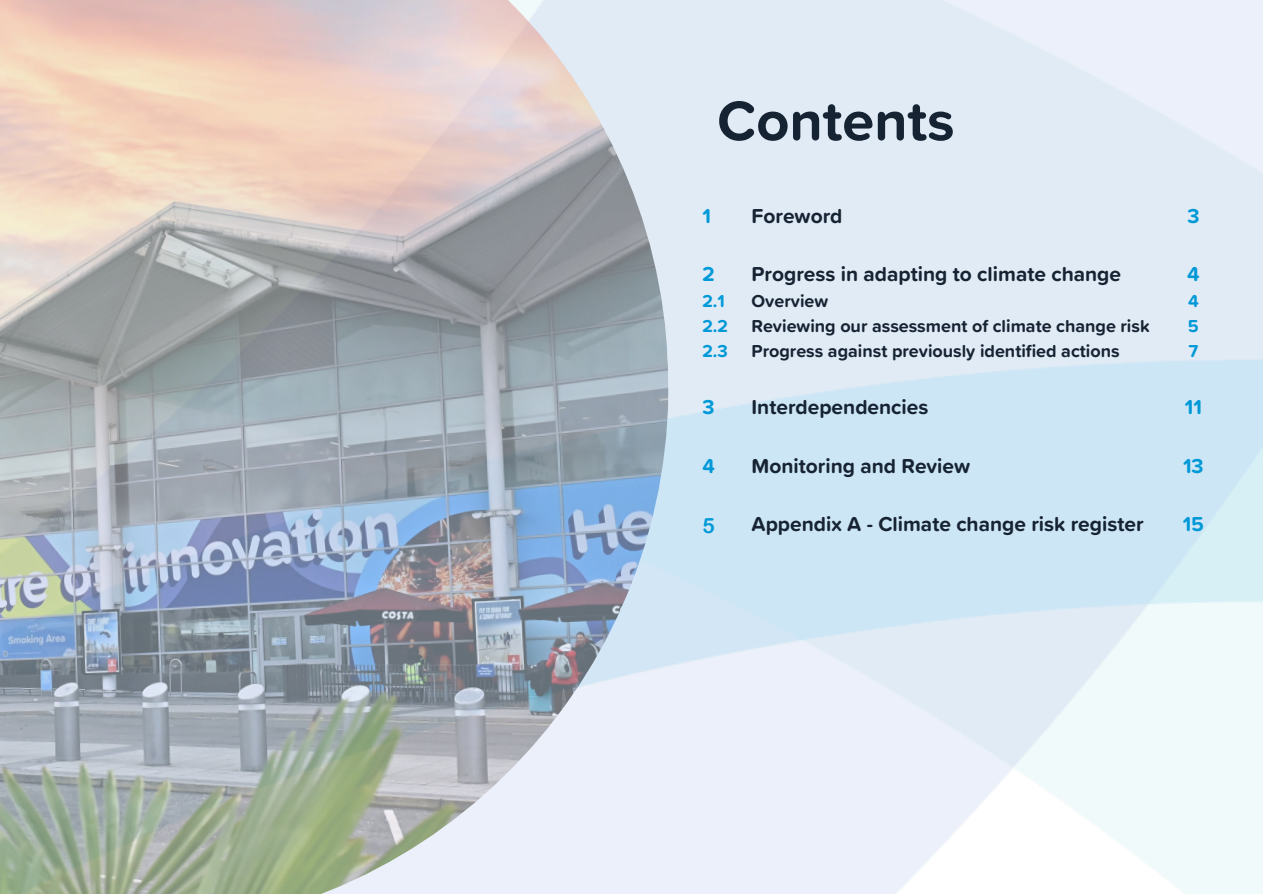
<style>
.page{position:relative;width:1263px;height:894px;background:#fff}
.page>*{position:absolute;margin:0;border:0;box-sizing:border-box;transform-origin:0 0}
.t1{font:700 57.75px "Proxima Soft";color:#162333}
.t2{font:700 21px "Proxima Soft";color:#162333}
.t3{font:700 21px "Proxima Soft";color:#0099d8}
.t4{font:700 21px "Arial Rounded MT Std";color:#0099d8}
.t5{font:700 17.85px "Proxima Soft";color:#162333}
.t6{font:700 17.85px/24.8px "Proxima Soft";color:#0099d8;text-align:justify}
</style>
<div class="page">
<img style="left:0;top:0;width:679px;height:893px">
<p class="t1" style="left:717px;top:94px;width:239px">Contents</p>
<p class="t3" style="left:702px;top:206px;width:10px">1</p>
<p class="t2" style="left:752px;top:206px;width:92px">Foreword</p>
<h2 class="t3" style="left:1187px;top:206px;width:14px">3</h2>
<p class="t3" style="left:702px;top:264px;width:14px">2</p>
<h2 class="t6" style="left:702px;top:289px;width:24px">2.1</h2>
<h2 class="t6" style="left:702px;top:314px;width:27px">2.2</h2>
<h2 class="t6" style="left:702px;top:339px;width:27px">2.3</h2>
<h2 class="t3" style="left:702px;top:397px;width:14px">3</h2>
<h2 class="t3" style="left:702px;top:456px;width:14px">4</h2>
<h2 class="t4" style="left:702px;top:513px;width:14px">5</h2>
<h1 class="t2" style="left:752px;top:264px;width:371px">Progress in adapting to climate change</h1>
<h2 class="t5" style="left:752px;top:293px;width:78px">Overview</h2>
<p class="t5" style="left:752px;top:317px;width:400px">Reviewing our assessment of climate change risk</p>
<p class="t5" style="left:752px;top:342px;width:370px">Progress against previously identified actions</p>
<p class="t2" style="left:752px;top:397px;width:178px">Interdependencies</p>
<p class="t2" style="left:752px;top:456px;width:220px">Monitoring and Review</p>
<h2 class="t2" style="left:752px;top:514px;width:393px">Appendix A - Climate change risk register</h2>
<h2 class="t3" style="left:1187px;top:264px;width:14px">4</h2>
<h2 class="t6" style="left:1188px;top:289px;width:12px">4<br>5<br>7</h2>
<h2 class="t3" style="left:1185px;top:397px;width:19px">11</h2>
<p class="t3" style="left:1183px;top:456px;width:22px">13</p>
<p class="t3" style="left:1183px;top:514px;width:23px">15</p>
</div>
